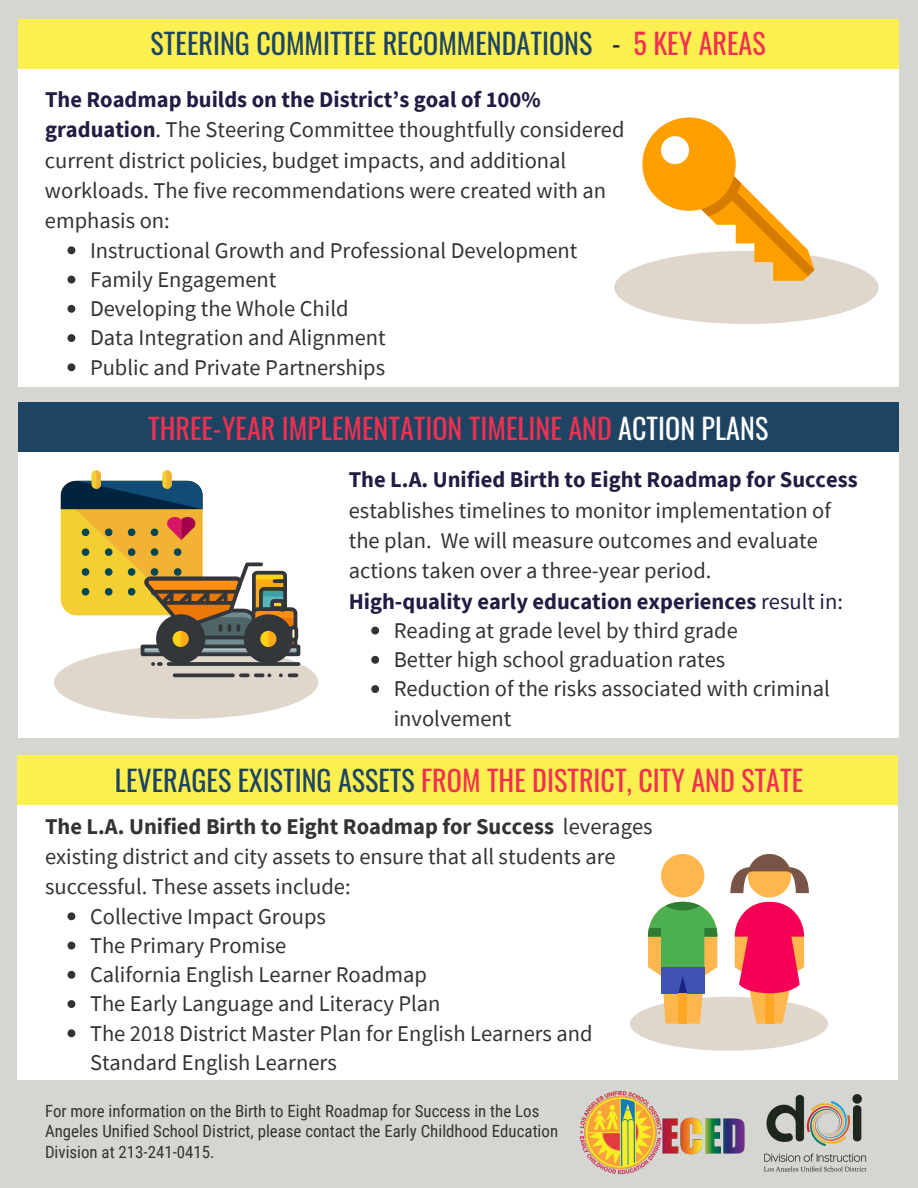
<style>
.page{position:relative;width:918px;height:1188px;background:#d5d5d1}
.page>*{position:absolute;margin:0;border:0;box-sizing:border-box;transform-origin:0 0}
.t1{font:28.2px "Oswald";color:#f33050}
.t2{font:28.2px "Oswald";color:#1e4464}
.t3{font:22.5px/29.2px "Source Sans Pro";color:#333}
.t4{font:700 22.5px "Source Sans Pro";color:#221c42}
.t5{font:700 22.5px "Source Sans Pro";color:#333}
.t6{font:16.8px/20.2px "Roboto Condensed";color:#333}
.s1{color:#221c42}
.s2{color:#f33050}
.s3{font-weight:700;color:#221c42}
.s4{color:#fff}
.s5{color:#1e4464}
.s6{font-weight:400}
</style>
<div class="page">
<div style="left:18px;top:436px;width:881px;height:302px;background:#fff"></div>
<div style="left:17px;top:796px;width:881px;height:284px;background:#fff"></div>
<div style="left:18px;top:61px;width:881px;height:326px;background:#fff"></div>
<svg style="left:68px;top:246px;width:7px;height:8px"></svg>
<svg style="left:68px;top:276px;width:7px;height:8px"></svg>
<svg style="left:68px;top:305px;width:7px;height:8px"></svg>
<svg style="left:68px;top:334px;width:7px;height:8px"></svg>
<svg style="left:68px;top:363px;width:7px;height:8px"></svg>
<svg style="left:614px;top:117px;width:265px;height:207px"></svg>
<svg style="left:54px;top:470px;width:264px;height:249px"></svg>
<svg style="left:68px;top:912px;width:7px;height:8px"></svg>
<svg style="left:68px;top:942px;width:7px;height:8px"></svg>
<svg style="left:68px;top:971px;width:7px;height:8px"></svg>
<svg style="left:68px;top:1000px;width:7px;height:8px"></svg>
<svg style="left:68px;top:1029px;width:7px;height:8px"></svg>
<div style="left:661px;top:854px;width:43px;height:43px;background:#ffb74d;border-radius:50%"></div>
<div style="left:748px;top:854px;width:43px;height:43px;background:#ffb74d;border-radius:50%"></div>
<svg style="left:730px;top:854px;width:79px;height:39px"></svg>
<svg style="left:630px;top:902px;width:198px;height:149px"></svg>
<svg style="left:665px;top:902px;width:35px;height:9px"></svg>
<svg style="left:371px;top:627px;width:8px;height:7px"></svg>
<svg style="left:371px;top:656px;width:8px;height:8px"></svg>
<svg style="left:371px;top:685px;width:8px;height:8px"></svg>
<img style="left:764px;top:1095px;width:103px;height:76px">
<img style="left:579px;top:1091px;width:166px;height:84px">
<div style="left:18px;top:19px;width:881px;height:50px;background:#fcf050"></div>
<div style="left:17px;top:755px;width:881px;height:49px;background:#fcf050"></div>
<div style="left:18px;top:403px;width:881px;height:49px;background:#1e4464"></div>
<p class="t2" style="left:151px;top:19px;width:617px">STEERING COMMITTEE RECOMMENDATIONS <span class="s1">-</span> <span class="s2">5 KEY AREAS</span></p>
<p class="t4" style="left:45px;top:84px;width:497px">The Roadmap builds on the District’s goal of 100%</p>
<p class="t3" style="left:45px;top:115px;width:581px"><span class="s3">graduation</span><span class="s1">.</span> The Steering Committee thoughtfully considered</p>
<p class="t3" style="left:45px;top:145px;width:523px">current district policies, budget impacts, and additional</p>
<p class="t3" style="left:45px;top:176px;width:563px">workloads. The five recommendations were created with an</p>
<p class="t3" style="left:45px;top:206px;width:126px">emphasis on:</p>
<p class="t3" style="left:90px;top:235px;width:489px">Instructional Growth and Professional Development</p>
<p class="t3" style="left:90px;top:265px;width:188px">Family Engagement</p>
<p class="t3" style="left:90px;top:294px;width:260px">Developing the Whole Child</p>
<p class="t3" style="left:90px;top:323px;width:297px">Data Integration and Alignment</p>
<p class="t3" style="left:90px;top:352px;width:297px">Public and Private Partnerships</p>
<p class="t1" style="left:148px;top:403px;width:622px">THREE-YEAR IMPLEMENTATION TIMELINE AND <span class="s4">ACTION PLANS</span></p>
<p class="t4" style="left:349px;top:464px;width:510px">The L.A. Unified Birth to Eight Roadmap for Success</p>
<p class="t3" style="left:349px;top:495px;width:484px;line-height:30.3px">establishes timelines to monitor implementation of the plan. We will measure outcomes and evaluate actions taken over a three-year period.</p>
<p class="t3" style="left:394px;top:586px;width:451px;text-indent:-45px"><span class="s3">High-quality early education experiences</span> <span class="s1">result in:<br></span>Reading at grade level by third grade<br>Better high school graduation rates<br>Reduction of the risks associated with criminal involvement</p>
<p class="t1" style="left:115px;top:755px;width:690px"><span class="s5">LEVERAGES EXISTING ASSETS</span> FROM THE DISTRICT, CITY AND STATE</p>
<p class="t5" style="left:45px;top:811px;width:609px">The L.A. Unified Birth to Eight Roadmap for Success <span class="s6">leverages</span></p>
<p class="t3" style="left:45px;top:842px;width:572px">existing district and city assets to ensure that all students are</p>
<p class="t3" style="left:45px;top:872px;width:307px">successful. These assets include:</p>
<p class="t3" style="left:90px;top:901px;width:238px">Collective Impact Groups</p>
<p class="t3" style="left:90px;top:931px;width:198px">The Primary Promise</p>
<p class="t3" style="left:90px;top:960px;width:338px">California English Learner Roadmap</p>
<p class="t3" style="left:90px;top:989px;width:352px">The Early Language and Literacy Plan</p>
<p class="t3" style="left:90px;top:1018px;width:504px">The 2018 District Master Plan for English Learners and</p>
<p class="t3" style="left:90px;top:1048px;width:248px">Standard English Learners</p>
<p class="t6" style="left:45px;top:1100px;width:515px">For more information on the Birth to Eight Roadmap for Success in the Los<br>Angeles Unified School District, please contact the Early Childhood Education<br>Division at 213-241-0415.</p>
</div>
